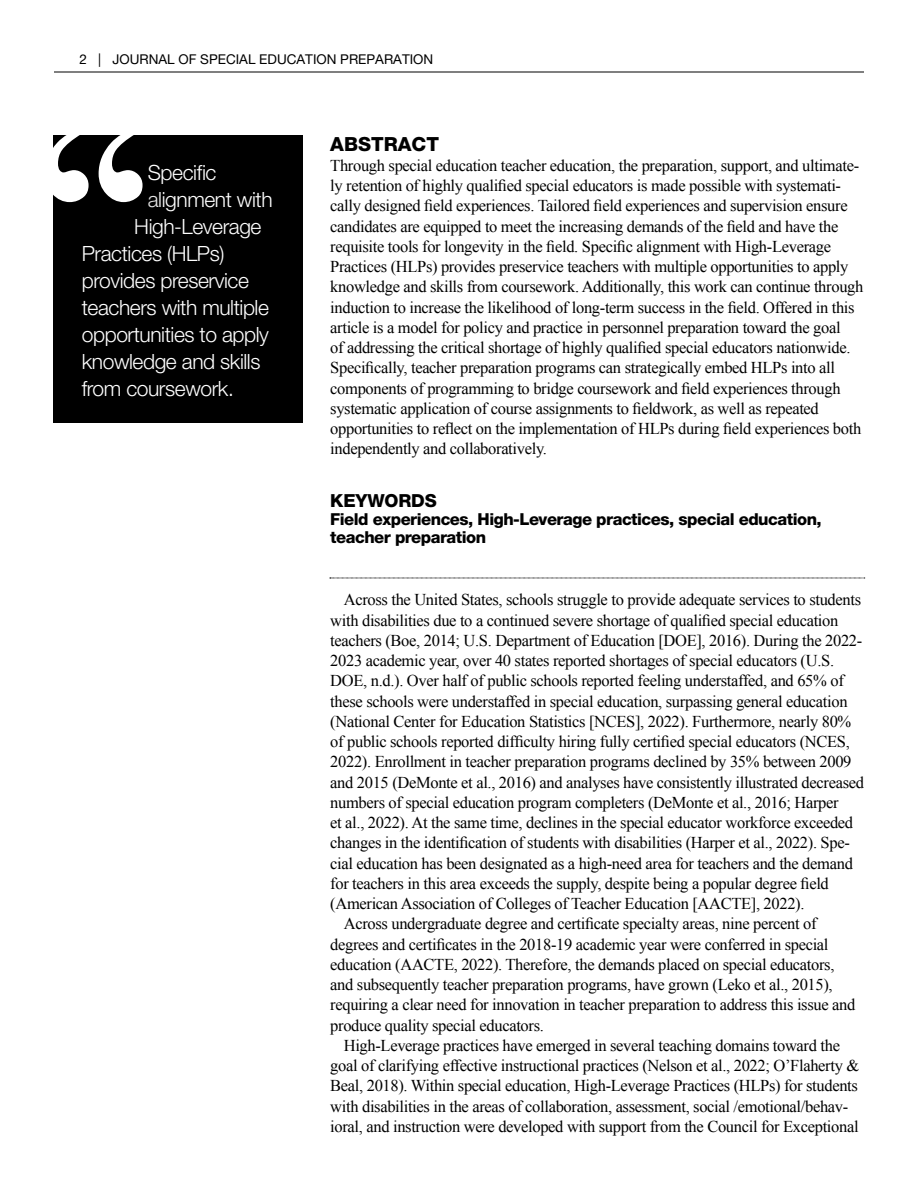
<style>
.page{position:relative;width:918px;height:1188px;background:#fff}
.page>*{position:absolute;margin:0;border:0;box-sizing:border-box;transform-origin:0 0}
.t1{font:300 21px "Helvetica Neue LT Pro";letter-spacing:-.02em;color:#fff}
.t2{font:800 19.5px "Helvetica Neue LT Std";color:#000}
.t3{font:800 18px "Helvetica Neue LT Std";letter-spacing:-.01em;color:#000}
.t4{font:16.5px/20.2px "Times New Roman";letter-spacing:-.02em;color:#000}
.t5{font:800 16.5px/18px "Helvetica Neue LT Std";letter-spacing:-.03em;color:#000}
.t6{font:13.5px "Helvetica Neue LT Pro";color:#000}
</style>
<div class="page">
<hr style="left:54px;top:72px;width:810px;height:1px;background:#000">
<svg style="left:330px;top:578px;width:535px;height:1px"></svg>
<div style="left:54px;top:135px;width:249px;height:288px;background:#000"></div>
<div style="left:49px;top:133px;width:125px;height:101px;background:#000"></div>
<svg style="left:49px;top:133px;width:94px;height:69px"></svg>
<p class="t6" style="left:80px;top:51px;width:355px">2 | JOURNAL OF SPECIAL EDUCATION PREPARATION</p>
<p class="t1" style="left:148px;top:159px;width:70px">Specific</p>
<p class="t1" style="left:148px;top:186px;width:126px">alignment with</p>
<p class="t1" style="left:134px;top:214px;width:129px">High-Leverage</p>
<p class="t1" style="left:82px;top:241px;width:144px">Practices (HLPs)</p>
<p class="t1" style="left:82px;top:268px;width:169px">provides preservice</p>
<p class="t1" style="left:82px;top:295px;width:189px">teachers with multiple</p>
<p class="t1" style="left:82px;top:322px;width:189px">opportunities to apply</p>
<p class="t1" style="left:82px;top:349px;width:180px">knowledge and skills</p>
<p class="t1" style="left:82px;top:376px;width:154px">from coursework.</p>
<p class="t2" style="left:330px;top:132px;width:110px">ABSTRACT</p>
<p class="t4" style="left:330px;top:155px;width:535px">Through special education teacher education, the preparation, support, and ultimate&shy;ly retention of highly qualified special educators is made possible with systemati&shy;cally designed field experiences. Tailored field experiences and supervision ensure candidates are equipped to meet the increasing demands of the field and have the requisite tools for longevity in the field. Specific alignment with High-Leverage Practices (HLPs) provides preservice teachers with multiple opportunities to apply knowledge and skills from coursework. Additionally, this work can continue through induction to increase the likelihood of long-term success in the field. Offered in this article is a model for policy and practice in personnel preparation toward the goal<br>of addressing the critical shortage of highly qualified special educators nationwide.<br>Specifically, teacher preparation programs can strategically embed HLPs into all components of programming to bridge coursework and field experiences through systematic application of course assignments to fieldwork, as well as repeated opportunities to reflect on the implementation of HLPs during field experiences both independently and collaboratively.</p>
<p class="t3" style="left:330px;top:490px;width:108px">KEYWORDS</p>
<p class="t5" style="left:330px;top:510px;width:493px">Field experiences, High-Leverage practices, special education, teacher preparation</p>
<p class="t4" style="left:344px;top:590px;width:519px">Across the United States, schools struggle to provide adequate services to students</p>
<p class="t4" style="left:330px;top:610px;width:510px">with disabilities due to a continued severe shortage of qualified special education</p>
<p class="t4" style="left:330px;top:630px;width:534px">teachers (Boe, 2014; U.S. Department of Education [DOE], 2016). During the 2022-</p>
<p class="t4" style="left:330px;top:650px;width:505px">2023 academic year, over 40 states reported shortages of special educators (U.S.</p>
<p class="t4" style="left:330px;top:671px;width:515px">DOE, n.d.). Over half of public schools reported feeling understaffed, and 65% of</p>
<p class="t4" style="left:330px;top:691px;width:519px">these schools were understaffed in special education, surpassing general education</p>
<p class="t4" style="left:330px;top:711px;width:523px">(National Center for Education Statistics [NCES], 2022). Furthermore, nearly 80%</p>
<p class="t4" style="left:330px;top:731px;width:521px">of public schools reported difficulty hiring fully certified special educators (NCES,</p>
<p class="t4" style="left:330px;top:752px;width:523px">2022). Enrollment in teacher preparation programs declined by 35% between 2009</p>
<p class="t4" style="left:330px;top:772px;width:535px">and 2015 (DeMonte et al., 2016) and analyses have consistently illustrated decreased</p>
<p class="t4" style="left:330px;top:792px;width:510px">numbers of special education program completers (DeMonte et al., 2016; Harper</p>
<p class="t4" style="left:330px;top:812px;width:524px">et al., 2022). At the same time, declines in the special educator workforce exceeded</p>
<p class="t4" style="left:330px;top:832px;width:521px">changes in the identification of students with disabilities (Harper et al., 2022). Spe-</p>
<p class="t4" style="left:330px;top:853px;width:524px">cial education has been designated as a high-need area for teachers and the demand</p>
<p class="t4" style="left:330px;top:873px;width:500px">for teachers in this area exceeds the supply, despite being a popular degree field</p>
<p class="t4" style="left:330px;top:893px;width:476px">(American Association of Colleges of Teacher Education [AACTE], 2022).</p>
<p class="t4" style="left:344px;top:913px;width:474px">Across undergraduate degree and certificate specialty areas, nine percent of</p>
<p class="t4" style="left:330px;top:934px;width:500px">degrees and certificates in the 2018-19 academic year were conferred in special</p>
<p class="t4" style="left:330px;top:954px;width:506px">education (AACTE, 2022). Therefore, the demands placed on special educators,</p>
<p class="t4" style="left:330px;top:974px;width:504px">and subsequently teacher preparation programs, have grown (Leko et al., 2015),</p>
<p class="t4" style="left:330px;top:994px;width:527px">requiring a clear need for innovation in teacher preparation to address this issue and</p>
<p class="t4" style="left:330px;top:1015px;width:215px">produce quality special educators.</p>
<p class="t4" style="left:344px;top:1035px;width:498px">High-Leverage practices have emerged in several teaching domains toward the</p>
<p class="t4" style="left:330px;top:1055px;width:531px">goal of clarifying effective instructional practices (Nelson et al., 2022; O’Flaherty &amp;</p>
<p class="t4" style="left:330px;top:1075px;width:529px">Beal, 2018). Within special education, High-Leverage Practices (HLPs) for students</p>
<p class="t4" style="left:330px;top:1096px;width:520px">with disabilities in the areas of collaboration, assessment, social /emotional/behav-</p>
<p class="t4" style="left:330px;top:1116px;width:530px">ioral, and instruction were developed with support from the Council for Exceptional</p>
</div>
